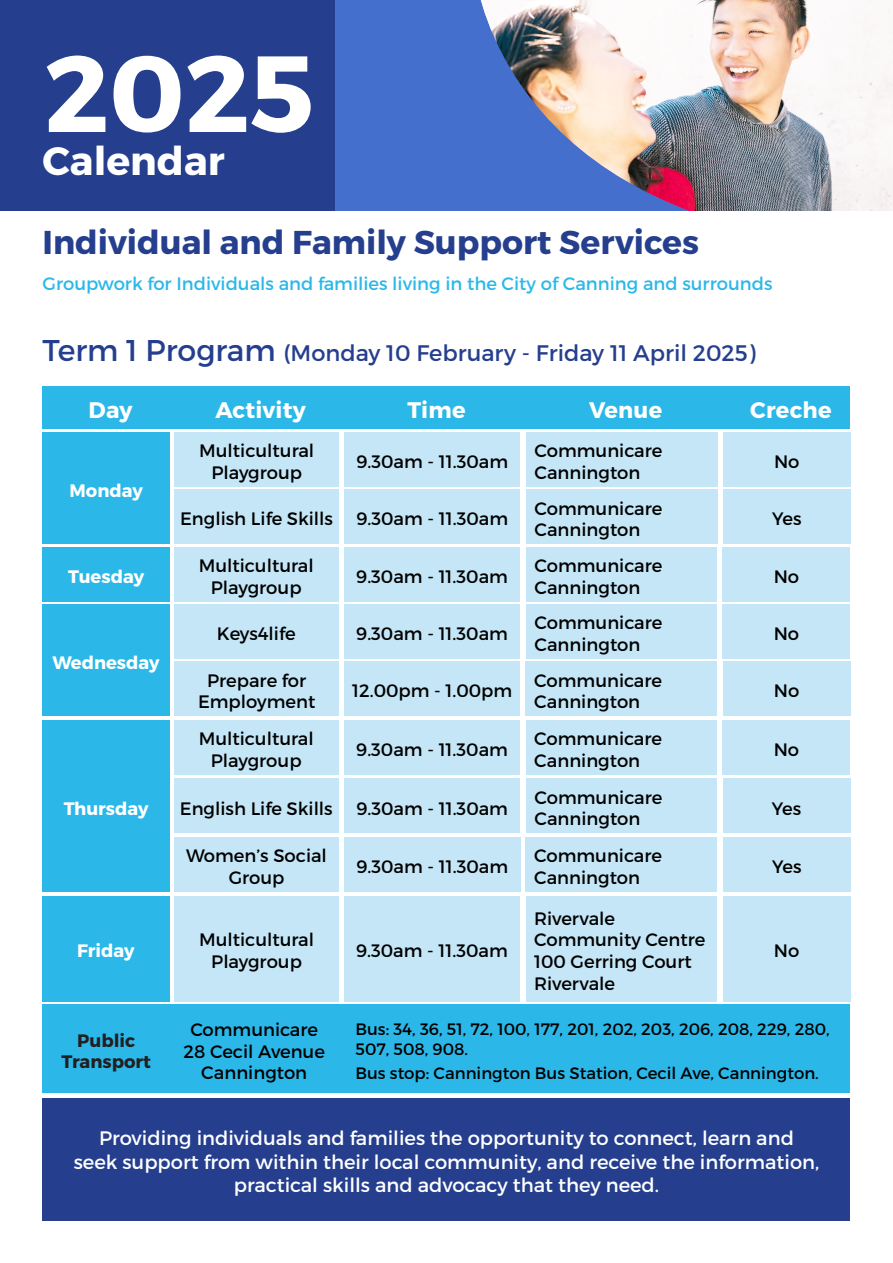
<style>
.page{position:relative;width:893px;height:1263px;background:#fff}
.page>*{position:absolute;margin:0;border:0;box-sizing:border-box;transform-origin:0 0}
.Paragraph_Style_1{font:700 108px "Montserrat";color:#fff}
.t1{font:700 39.6px "Montserrat";color:#fff}
.Paragraph_Style_1-2{font:700 33px "Montserrat";color:#253f8e}
.t2{font:22.5px "Montserrat";color:#253f8e}
.t3{font:700 22.5px "Montserrat";letter-spacing:.01em;color:#fff}
.t4{font:19.5px "Montserrat";color:#fff}
.t5{font:18px/21.6px "Montserrat";color:#000;text-align:center}
.Paragraph_Style_1-3{font:18px "Montserrat";color:#2bb8e9}
.t6{font:700 18px "Montserrat";color:#fff}
.t7{font:700 18px/21.6px "Montserrat";color:#231f20;text-align:center}
.t8{font:16.5px/19.8px "Montserrat";color:#000}
.s1{font-size:30px}
</style>
<div class="page">
<div style="left:0;top:0;width:424px;height:270px;background:#253f8e"></div>
<img style="left:335px;top:0;width:558px;height:211px">
<div style="left:0;top:211px;width:893px;height:161px;background:#fff"></div>
<div style="left:43px;top:386px;width:807px;height:42px;background:#2bb8e9"></div>
<div style="left:43px;top:432px;width:127px;height:112px;background:#2bb8e9"></div>
<div style="left:174px;top:720px;width:164px;height:54px;background:#c4e6f6"></div>
<div style="left:526px;top:720px;width:191px;height:54px;background:#c4e6f6"></div>
<div style="left:723px;top:720px;width:127px;height:54px;background:#c4e6f6"></div>
<div style="left:43px;top:720px;width:127px;height:172px;background:#2bb8e9"></div>
<div style="left:42px;top:896px;width:128px;height:105px;background:#2bb8e9"></div>
<div style="left:43px;top:1098px;width:807px;height:122px;background:#253f8e"></div>
<div style="left:42px;top:547px;width:128px;height:54px;background:#2bb8e9"></div>
<div style="left:174px;top:547px;width:164px;height:54px;background:#c4e6f6"></div>
<div style="left:526px;top:547px;width:191px;height:54px;background:#c4e6f6"></div>
<div style="left:723px;top:547px;width:127px;height:54px;background:#c4e6f6"></div>
<div style="left:344px;top:547px;width:176px;height:54px;background:#c4e6f6"></div>
<div style="left:175px;top:432px;width:164px;height:54px;background:#c4e6f6"></div>
<div style="left:526px;top:432px;width:191px;height:54px;background:#c4e6f6"></div>
<div style="left:723px;top:432px;width:127px;height:54px;background:#c4e6f6"></div>
<div style="left:344px;top:432px;width:176px;height:54px;background:#c4e6f6"></div>
<div style="left:344px;top:720px;width:176px;height:54px;background:#c4e6f6"></div>
<div style="left:526px;top:837px;width:191px;height:55px;background:#c4e6f6"></div>
<div style="left:723px;top:837px;width:127px;height:55px;background:#c4e6f6"></div>
<div style="left:344px;top:837px;width:176px;height:55px;background:#c4e6f6"></div>
<div style="left:174px;top:837px;width:165px;height:55px;background:#c4e6f6"></div>
<div style="left:175px;top:896px;width:164px;height:105px;background:#c4e6f6"></div>
<div style="left:344px;top:896px;width:176px;height:105px;background:#c4e6f6"></div>
<div style="left:526px;top:896px;width:191px;height:105px;background:#c4e6f6"></div>
<div style="left:723px;top:896px;width:127px;height:105px;background:#c4e6f6"></div>
<div style="left:43px;top:1005px;width:127px;height:88px;background:#2bb8e9"></div>
<div style="left:170px;top:1005px;width:168px;height:88px;background:#2bb8e9"></div>
<div style="left:338px;top:1005px;width:512px;height:88px;background:#2bb8e9"></div>
<div style="left:175px;top:490px;width:164px;height:54px;background:#c4e6f6"></div>
<div style="left:526px;top:490px;width:191px;height:54px;background:#c4e6f6"></div>
<div style="left:723px;top:490px;width:128px;height:54px;background:#c4e6f6"></div>
<div style="left:344px;top:490px;width:176px;height:54px;background:#c4e6f6"></div>
<div style="left:174px;top:779px;width:164px;height:54px;background:#c4e6f6"></div>
<div style="left:526px;top:779px;width:191px;height:54px;background:#c4e6f6"></div>
<div style="left:723px;top:779px;width:127px;height:54px;background:#c4e6f6"></div>
<div style="left:344px;top:779px;width:176px;height:54px;background:#c4e6f6"></div>
<div style="left:42px;top:604px;width:128px;height:112px;background:#2bb8e9"></div>
<div style="left:174px;top:604px;width:164px;height:54px;background:#c4e6f6"></div>
<div style="left:526px;top:604px;width:191px;height:54px;background:#c4e6f6"></div>
<div style="left:723px;top:604px;width:127px;height:54px;background:#c4e6f6"></div>
<div style="left:344px;top:604px;width:176px;height:54px;background:#c4e6f6"></div>
<div style="left:175px;top:662px;width:164px;height:54px;background:#c4e6f6"></div>
<div style="left:526px;top:662px;width:191px;height:54px;background:#c4e6f6"></div>
<div style="left:723px;top:662px;width:127px;height:54px;background:#c4e6f6"></div>
<div style="left:344px;top:662px;width:176px;height:54px;background:#c4e6f6"></div>
<p class="Paragraph_Style_1" style="left:44px;top:27px;width:271px">2025</p>
<p class="t1" style="left:43px;top:136px;width:184px">Calendar</p>
<p class="Paragraph_Style_1-2" style="left:43px;top:222px;width:658px">Individual and Family Support Services</p>
<p class="Paragraph_Style_1-3" style="left:43px;top:272px;width:731px">Groupwork for Individuals and families living in the City of Canning and surrounds</p>
<p class="t2" style="left:43px;top:339px;width:715px"><span class="s1">Term 1 Program</span> (Monday 10 February - Friday 11 April 2025)</p>
<p class="t3" style="left:89px;top:396px;width:46px">Day</p>
<p class="t6" style="left:70px;top:479px;width:75px">Monday</p>
<p class="t3" style="left:215px;top:396px;width:92px">Activity</p>
<p class="t3" style="left:407px;top:396px;width:60px">Time</p>
<p class="t3" style="left:589px;top:396px;width:75px">Venue</p>
<p class="t3" style="left:750px;top:396px;width:83px">Creche</p>
<p class="t5" style="left:199px;top:440px;width:117px">Multicultural<br>Playgroup</p>
<p class="t5" style="left:534px;top:440px;width:129px">Communicare</p>
<p class="t5" style="left:356px;top:451px;width:153px">9.30am - 11.30am</p>
<p class="t5" style="left:774px;top:451px;width:27px">No</p>
<p class="t5" style="left:534px;top:461px;width:107px">Cannington</p>
<p class="t5" style="left:180px;top:508px;width:154px">English Life Skills</p>
<p class="t5" style="left:534px;top:497px;width:129px">Communicare</p>
<p class="t5" style="left:534px;top:519px;width:107px">Cannington</p>
<p class="t5" style="left:356px;top:508px;width:153px">9.30am - 11.30am</p>
<p class="t5" style="left:772px;top:508px;width:31px">Yes</p>
<p class="t6" style="left:68px;top:565px;width:78px">Tuesday</p>
<p class="t5" style="left:199px;top:555px;width:117px">Multicultural<br>Playgroup</p>
<p class="t5" style="left:534px;top:555px;width:129px">Communicare</p>
<p class="t5" style="left:356px;top:566px;width:153px">9.30am - 11.30am</p>
<p class="t5" style="left:774px;top:566px;width:27px">No</p>
<p class="t5" style="left:534px;top:576px;width:107px">Cannington</p>
<p class="t6" style="left:53px;top:651px;width:109px">Wednesday</p>
<p class="t6" style="left:64px;top:797px;width:86px">Thursday</p>
<p class="t6" style="left:77px;top:940px;width:59px">Friday</p>
<p class="t7" style="left:62px;top:1030px;width:91px">Public<br>Transport</p>
<p class="t5" style="left:217px;top:623px;width:80px">Keys4life</p>
<p class="t5" style="left:534px;top:612px;width:129px">Communicare</p>
<p class="t5" style="left:534px;top:634px;width:107px">Cannington</p>
<p class="t5" style="left:356px;top:623px;width:153px">9.30am - 11.30am</p>
<p class="t5" style="left:774px;top:623px;width:27px">No</p>
<p class="t5" style="left:198px;top:669px;width:119px">Prepare for<br>Employment</p>
<p class="t5" style="left:534px;top:669px;width:129px">Communicare</p>
<p class="t5" style="left:352px;top:680px;width:162px">12.00pm - 1.00pm</p>
<p class="t5" style="left:774px;top:680px;width:27px">No</p>
<p class="t5" style="left:534px;top:691px;width:107px">Cannington</p>
<p class="t5" style="left:199px;top:728px;width:117px">Multicultural<br>Playgroup</p>
<p class="t5" style="left:534px;top:728px;width:129px">Communicare</p>
<p class="t5" style="left:356px;top:739px;width:153px">9.30am - 11.30am</p>
<p class="t5" style="left:534px;top:749px;width:107px">Cannington</p>
<p class="t5" style="left:774px;top:739px;width:27px">No</p>
<p class="t5" style="left:180px;top:797px;width:154px">English Life Skills</p>
<p class="t5" style="left:186px;top:845px;width:142px">Women’s Social<br>Group</p>
<p class="t5" style="left:534px;top:786px;width:129px">Communicare</p>
<p class="t5" style="left:534px;top:808px;width:107px">Cannington</p>
<p class="t5" style="left:356px;top:797px;width:153px">9.30am - 11.30am</p>
<p class="t5" style="left:772px;top:797px;width:31px">Yes</p>
<p class="t5" style="left:534px;top:845px;width:129px">Communicare</p>
<p class="t5" style="left:534px;top:867px;width:107px">Cannington</p>
<p class="t5" style="left:356px;top:856px;width:153px">9.30am - 11.30am</p>
<p class="t5" style="left:772px;top:856px;width:31px">Yes</p>
<p class="t5" style="left:199px;top:929px;width:117px">Multicultural<br>Playgroup</p>
<p class="t5" style="left:356px;top:940px;width:153px">9.30am - 11.30am</p>
<p class="t5" style="left:534px;top:907px;width:173px;text-align:left">Rivervale<br>Community Centre</p>
<p class="t5" style="left:534px;top:951px;width:159px">100 Gerring Court</p>
<p class="t5" style="left:534px;top:972px;width:82px">Rivervale</p>
<p class="t5" style="left:774px;top:940px;width:27px">No</p>
<p class="t5" style="left:190px;top:1019px;width:129px">Communicare</p>
<p class="t5" style="left:184px;top:1040px;width:143px">28 Cecil Avenue</p>
<p class="t5" style="left:201px;top:1062px;width:107px">Cannington</p>
<p class="t8" style="left:355px;top:1019px;width:476px">Bus: 34, 36, 51, 72, 100, 177, 201, 202, 203, 206, 208, 229, 280,<br>507, 508, 908.</p>
<p class="t8" style="left:355px;top:1063px;width:465px">Bus stop: Cannington Bus Station, Cecil Ave, Cannington.</p>
<p class="t4" style="left:99px;top:1126px;width:696px">Providing individuals and families the opportunity to connect, learn and</p>
<p class="t4" style="left:74px;top:1150px;width:747px">seek support from within their local community, and receive the information,</p>
<p class="t4" style="left:234px;top:1173px;width:427px">practical skills and advocacy that they need.</p>
</div>
